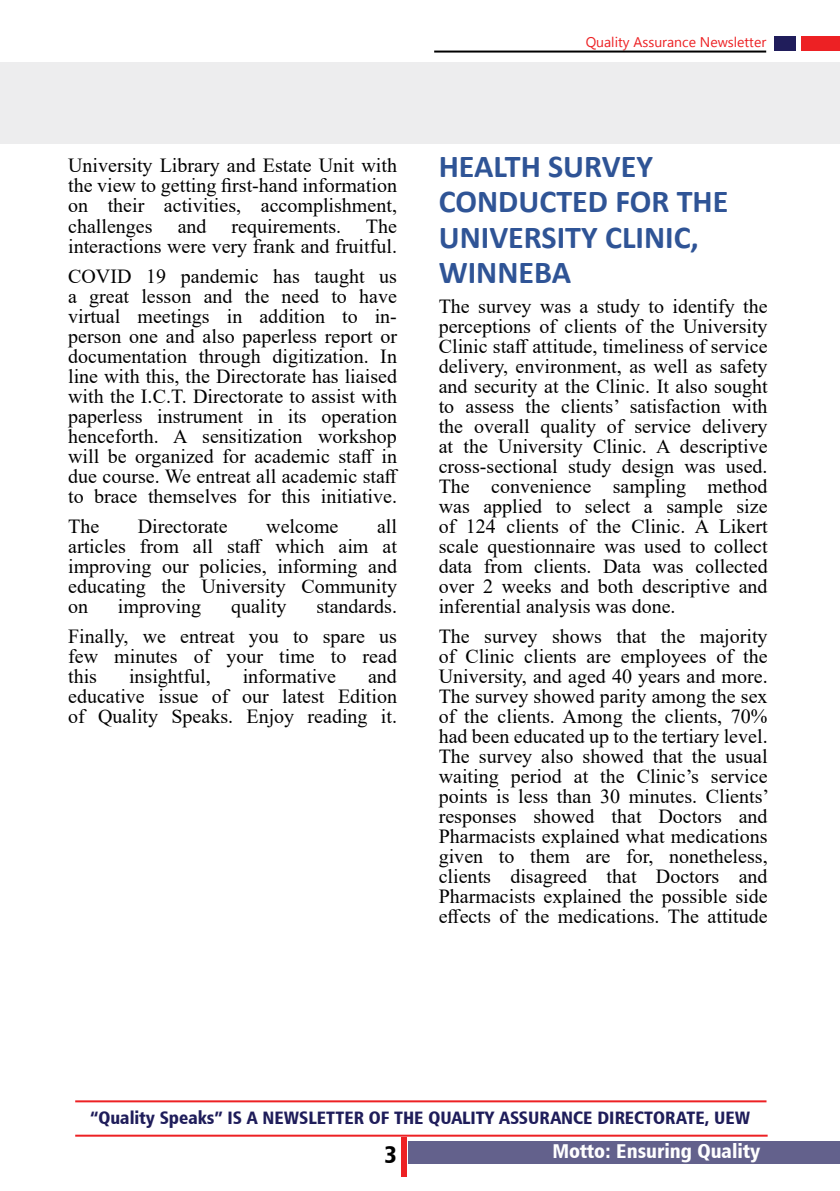
<style>
.page{position:relative;width:840px;height:1191px;background:#fff}
.page>*{position:absolute;margin:0;border:0;box-sizing:border-box;transform-origin:0 0}
.t1{font:700 32px/35.2px "Calibri";color:#2f5496}
.t2{font:24px "Humanist 777 BT Black Condensed B";color:#000}
.t3{font:20px/20px "Times New Roman";color:#000;text-align:justify}
.t4{font:20px "Humanist 777 BT Black Condensed B";color:#fff}
.t5{font:18px "Humanist 777 BT Black Condensed B";color:#1f1d5a}
.t6{font:14px "Myanmar Text";color:#ed2124}
</style>
<div class="page">
<hr style="left:434px;top:51px;width:331px;height:2px;background:#000">
<div style="left:800px;top:37px;width:39px;height:14px;background:#ed2124"></div>
<div style="left:774px;top:37px;width:21px;height:14px;background:#201d5b"></div>
<div style="left:408px;top:1141px;width:431px;height:23px;background:#63618c"></div>
<div style="left:401px;top:1137px;width:6px;height:40px;background:#ed2124"></div>
<hr style="left:75px;top:1100px;width:691px;height:2px;background:#ed2124">
<hr style="left:75px;top:1134px;width:692px;height:2px;background:#ed2124">
<div style="left:0;top:62px;width:839px;height:82px;background:#ededee"></div>
<p class="t6" style="left:585px;top:34px;width:182px">Quality Assurance Newsletter</p>
<p class="t3" style="left:68px;top:155px;width:330px">University Library and Estate Unit with the view to getting first-hand information on their activities, accomplishment, challenges</p>
<p class="t3" style="left:68px;top:215px;width:330px;text-align:right">requirements. The<br>interactions were very frank and fruitful.</p>
<p class="t3" style="left:68px;top:265px;width:331px">COVID 19 pandemic has taught us a great lesson and the need to have virtual meetings in addition to in&shy;person one and also paperless report or documentation through digitization. In line with this, the Directorate has liaised with the I.C.T. Directorate to assist with paperless instrument in its operation henceforth. A sensitization workshop will be organized for academic staff in due course. We entreat all academic staff to brace themselves for this initiative.</p>
<p class="t3" style="left:68px;top:515px;width:33px">The</p>
<p class="t3" style="left:138px;top:515px;width:91px">Directorate</p>
<p class="t3" style="left:266px;top:515px;width:74px">welcome</p>
<p class="t3" style="left:177px;top:215px;width:30px">and</p>
<p class="t3" style="left:68px;top:515px;width:330px;text-indent:309px">all articles from all staff which aim at improving our policies, informing and educating the University Community on</p>
<p class="t3" style="left:68px;top:590px;width:330px;line-height:30px;text-align:right">standards.<br>Finally, we entreat you to spare us</p>
<p class="t3" style="left:68px;top:645px;width:330px">few minutes of your time to read this</p>
<p class="t3" style="left:118px;top:595px;width:85px">improving</p>
<p class="t3" style="left:231px;top:595px;width:57px">quality</p>
<p class="t3" style="left:68px;top:665px;width:330px;text-indent:300px">and educative issue of our latest Edition of Quality Speaks. Enjoy reading it.</p>
<p class="t3" style="left:129px;top:665px;width:83px">insightful,</p>
<p class="t3" style="left:242px;top:665px;width:95px">informative</p>
<h1 class="t1" style="left:438px;top:149px;width:291px">HEALTH SURVEY<br>CONDUCTED FOR THE<br>UNIVERSITY CLINIC,<br>WINNEBA</h1>
<p class="t3" style="left:438px;top:295px;width:330px">The survey was a study to identify the perceptions of clients of the University Clinic staff attitude, timeliness of service delivery, environment, as well as safety and security at the Clinic. It also sought to assess the clients’ satisfaction with the overall quality of service delivery at the University Clinic. A descriptive cross-sectional study design was used.<br>The convenience sampling method was applied to select a sample size of 124 clients of the Clinic. A Likert scale questionnaire was used to collect data from clients. Data was collected over 2 weeks and both descriptive and inferential analysis was done.</p>
<p class="t3" style="left:438px;top:625px;width:332px">The survey shows that the majority of Clinic clients are employees of the University, and aged 40 years and more.<br>The survey showed parity among the sex of the clients. Among the clients, 70% had been educated up to the tertiary level.<br>The survey also showed that the usual waiting period at the Clinic’s service points is less than 30 minutes. Clients’ responses showed that Doctors and Pharmacists explained what medications given to them are for, nonetheless, clients disagreed that Doctors and Pharmacists explained the possible side effects of the medications. The attitude</p>
<p class="t5" style="left:90px;top:1106px;width:661px">“Quality Speaks” IS A NEWSLETTER OF THE QUALITY ASSURANCE DIRECTORATE, UEW</p>
<p class="t2" style="left:384px;top:1139px;width:14px">3</p>
<p class="t4" style="left:552px;top:1137px;width:209px">Motto: Ensuring Quality</p>
</div>
